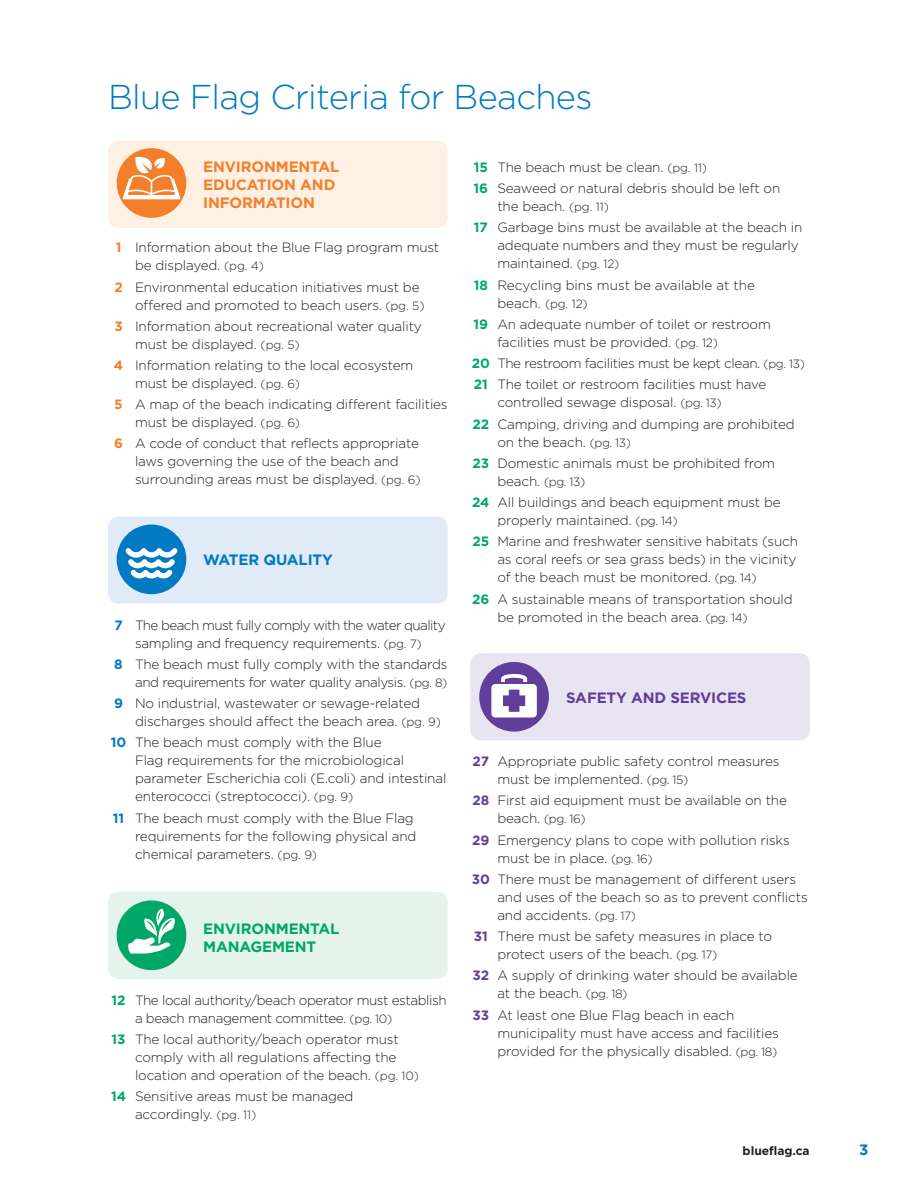
<style>
.page{position:relative;width:918px;height:1188px;background:#fff}
.page>*{position:absolute;margin:0;border:0;box-sizing:border-box;transform-origin:0 0}
.t1{font:300 34.5px "Gotham";letter-spacing:-.02em;color:#007ac2}
.t2{font:700 15px/18px "Gotham";letter-spacing:-.01em;color:#f47f2a}
.t3{font:700 15px/18px "Gotham";letter-spacing:-.01em;color:#00a767}
.t4{font:700 15px "Gotham";letter-spacing:-.01em;color:#603e99}
.t5{font:700 15px "Gotham";letter-spacing:-.01em;color:#007ac2}
.t6{font:300 13.5px/18px "Gotham";letter-spacing:-.01em;color:#231f20}
.t7{font:300 13.5px/18px "Gotham";letter-spacing:-.03em;color:#231f20}
.t8{font:300 13.5px/18px "Gotham";letter-spacing:-.045em;color:#231f20;text-align:center}
.t9{font:300 12px "Gotham";letter-spacing:-.03em;color:#231f20}
.t10{font:700 12px "Gotham";color:#231f20}
.s1{font-weight:700;color:#f47f2a}
.s2{font-size:12px}
.s3{font-weight:700;color:#007ac2}
.s4{font-weight:700;color:#00a767}
.s5{font-size:13.5px}
.s6{font-weight:700;color:#603e99}
</style>
<div class="page">
<div style="left:108px;top:516px;width:340px;height:88px;background:#e1ebf7;border-radius:11px"></div>
<div style="left:108px;top:892px;width:340px;height:87px;background:#e4f3eb;border-radius:11px"></div>
<div style="left:470px;top:653px;width:340px;height:87px;background:#e8e4f1;border-radius:11px"></div>
<div style="left:108px;top:141px;width:340px;height:87px;background:#fef0e3;border-radius:11px"></div>
<div style="left:117px;top:900px;width:69px;height:70px;background:#00a767;border-radius:50%"></div>
<svg style="left:126px;top:908px;width:50px;height:46px"></svg>
<div style="left:117px;top:525px;width:69px;height:69px;background:#007ac2;border-radius:50%"></div>
<svg style="left:125px;top:548px;width:53px;height:30px"></svg>
<div style="left:479px;top:662px;width:70px;height:70px;background:#603e99;border-radius:50%"></div>
<svg style="left:491px;top:674px;width:46px;height:43px"></svg>
<div style="left:117px;top:148px;width:69px;height:70px;background:#f47f2a;border-radius:50%"></div>
<svg style="left:123px;top:156px;width:57px;height:43px"></svg>
<h1 class="t1" style="left:108px;top:75px;width:486px">Blue Flag Criteria for Beaches</h1>
<p class="t2" style="left:203px;top:158px;width:138px">ENVIRONMENTAL<br>EDUCATION AND<br>INFORMATION</p>
<p class="t6" style="left:135px;top:238px;width:306px;text-indent:-19px"><span class="s1">1</span> Information about the Blue Flag program must be displayed. <span class="s2">(pg. 4)</span></p>
<p class="t6" style="left:135px;top:277px;width:291px;text-indent:-21px"><span class="s1">2</span> Environmental education initiatives must be offered and promoted to beach users. <span class="s2">(pg. 5)</span></p>
<p class="t6" style="left:135px;top:317px;width:288px;text-indent:-21px"><span class="s1">3</span> Information about recreational water quality must be displayed. <span class="s2">(pg. 5)</span></p>
<p class="t6" style="left:135px;top:356px;width:280px;text-indent:-21px"><span class="s1">4</span> Information relating to the local ecosystem must be displayed. <span class="s2">(pg. 6)</span></p>
<p class="t6" style="left:135px;top:395px;width:314px;text-indent:-21px"><span class="s1">5</span> A map of the beach indicating different facilities must be displayed. <span class="s2">(pg. 6)</span></p>
<p class="t6" style="left:135px;top:434px;width:287px;text-indent:-21px"><span class="s1">6</span> A code of conduct that reflects appropriate laws governing the use of the beach and surrounding areas must be displayed. <span class="s2">(pg. 6)</span></p>
<p class="t5" style="left:203px;top:550px;width:131px">WATER QUALITY</p>
<p class="t8" style="left:114px;top:615px;width:333px"><span class="s3">7</span> The beach must fully comply with the water quality sampling and frequency requirements. <span class="s2">(pg. 7)</span></p>
<p class="t7" style="left:114px;top:655px;width:335px;text-align:right"><span class="s3">8</span> The beach must fully comply with the standards and requirements for water quality analysis. <span class="s2">(pg. 8)</span></p>
<p class="t6" style="left:135px;top:694px;width:307px;text-indent:-21px"><span class="s3">9</span> No industrial, wastewater or sewage-related discharges should affect the beach area. <span class="s2">(pg. 9)</span></p>
<p class="t6" style="left:135px;top:733px;width:313px;text-indent:-24px"><span class="s3">10</span> The beach must comply with the Blue<br>Flag requirements for the microbiological parameter Escherichia coli (E.coli) and intestinal enterococci (streptococci). <span class="s2">(pg. 9)</span></p>
<p class="t6" style="left:135px;top:808px;width:283px;text-indent:-22px"><span class="s3">11</span> The beach must comply with the Blue Flag requirements for the following physical and chemical parameters. <span class="s2">(pg. 9)</span></p>
<p class="t3" style="left:203px;top:919px;width:138px">ENVIRONMENTAL<br>MANAGEMENT</p>
<p class="t7" style="left:135px;top:990px;width:313px;text-indent:-23px"><span class="s4">12</span> The local authority/beach operator must establish a beach management committee. <span class="s2">(pg. 10)</span></p>
<p class="t6" style="left:135px;top:1030px;width:286px;text-indent:-23px"><span class="s4">13</span> The local authority/beach operator must comply with all regulations affecting the location and operation of the beach. <span class="s2">(pg. 10)</span></p>
<p class="t6" style="left:135px;top:1087px;width:220px;text-indent:-24px"><span class="s4">14</span> Sensitive areas must be managed accordingly. <span class="s2">(pg. 11)</span></p>
<p class="t6" style="left:474px;top:156px;width:308px;line-height:21.3px"><span class="s4">15</span> The beach must be clean. <span class="s2">(pg. 11)<br></span><span class="s4">16</span> Seaweed or natural debris should be left on</p>
<p class="t6" style="left:474px;top:195px;width:330px;line-height:21.3px;text-indent:23px">the beach. <span class="s2">(pg. 11)<br></span><span class="s4">17</span> Garbage bins must be available at the beach in</p>
<p class="t6" style="left:497px;top:236px;width:303px">adequate numbers and they must be regularly maintained. <span class="s2">(pg. 12)</span></p>
<p class="t6" style="left:474px;top:275px;width:283px"><span class="s4">18</span> Recycling bins must be available at the</p>
<p class="t9" style="left:497px;top:296px;width:92px"><span class="s5">beach.</span> (pg. 12)</p>
<p class="t6" style="left:497px;top:315px;width:275px;text-indent:-24px"><span class="s4">19</span> An adequate number of toilet or restroom facilities must be provided. <span class="s2">(pg. 12)</span></p>
<p class="t7" style="left:472px;top:352px;width:335px;line-height:21.3px"><span class="s4">20</span> The restroom facilities must be kept clean. <span class="s2">(pg. 13)<br></span><span class="s4">21</span> The toilet or restroom facilities must have</p>
<p class="t6" style="left:473px;top:392px;width:324px;line-height:21.3px;text-indent:25px">controlled sewage disposal. <span class="s2">(pg. 13)<br></span><span class="s4">22</span> Camping, driving and dumping are prohibited</p>
<p class="t6" style="left:473px;top:431px;width:304px;line-height:21.3px;text-indent:25px">on the beach. <span class="s2">(pg. 13)<br></span><span class="s4">23</span> Domestic animals must be prohibited from</p>
<p class="t9" style="left:497px;top:474px;width:90px"><span class="s5">beach.</span> (pg. 13)</p>
<p class="t6" style="left:497px;top:493px;width:285px;text-indent:-25px"><span class="s4">24</span> All buildings and beach equipment must be properly maintained. <span class="s2">(pg. 14)</span></p>
<p class="t6" style="left:497px;top:532px;width:302px;text-indent:-25px"><span class="s4">25</span> Marine and freshwater sensitive habitats (such as coral reefs or sea grass beds) in the vicinity of the beach must be monitored. <span class="s2">(pg. 14)</span></p>
<p class="t6" style="left:497px;top:589px;width:297px;text-indent:-25px"><span class="s4">26</span> A sustainable means of transportation should be promoted in the beach area. <span class="s2">(pg. 14)</span></p>
<p class="t4" style="left:566px;top:688px;width:182px">SAFETY AND SERVICES</p>
<p class="t6" style="left:497px;top:752px;width:284px;text-indent:-25px"><span class="s6">27</span> Appropriate public safety control measures must be implemented. <span class="s2">(pg. 15)</span></p>
<p class="t6" style="left:473px;top:791px;width:316px"><span class="s6">28</span> First aid equipment must be available on the</p>
<p class="t9" style="left:497px;top:812px;width:90px"><span class="s5">beach.</span> (pg. 16)</p>
<p class="t6" style="left:497px;top:831px;width:294px;text-indent:-25px"><span class="s6">29</span> Emergency plans to cope with pollution risks must be in place. <span class="s2">(pg. 16)</span></p>
<p class="t6" style="left:497px;top:870px;width:312px;text-indent:-25px"><span class="s6">30</span> There must be management of different users and uses of the beach so as to prevent conflicts and accidents. <span class="s2">(pg. 17)</span></p>
<p class="t6" style="left:497px;top:927px;width:276px;text-indent:-23px"><span class="s6">31</span> There must be safety measures in place to protect users of the beach. <span class="s2">(pg. 17)</span></p>
<p class="t6" style="left:497px;top:966px;width:302px;text-indent:-25px"><span class="s6">32</span> A supply of drinking water should be available at the beach. <span class="s2">(pg. 18)</span></p>
<p class="t6" style="left:497px;top:1005px;width:283px;text-indent:-25px"><span class="s6">33</span> At least one Blue Flag beach in each municipality must have access and facilities provided for the physically disabled. <span class="s2">(pg. 18)</span></p>
<p class="t10" style="left:743px;top:1142px;width:69px">blueflag.ca</p>
<p class="t5" style="left:859px;top:1139px;width:11px">3</p>
</div>
